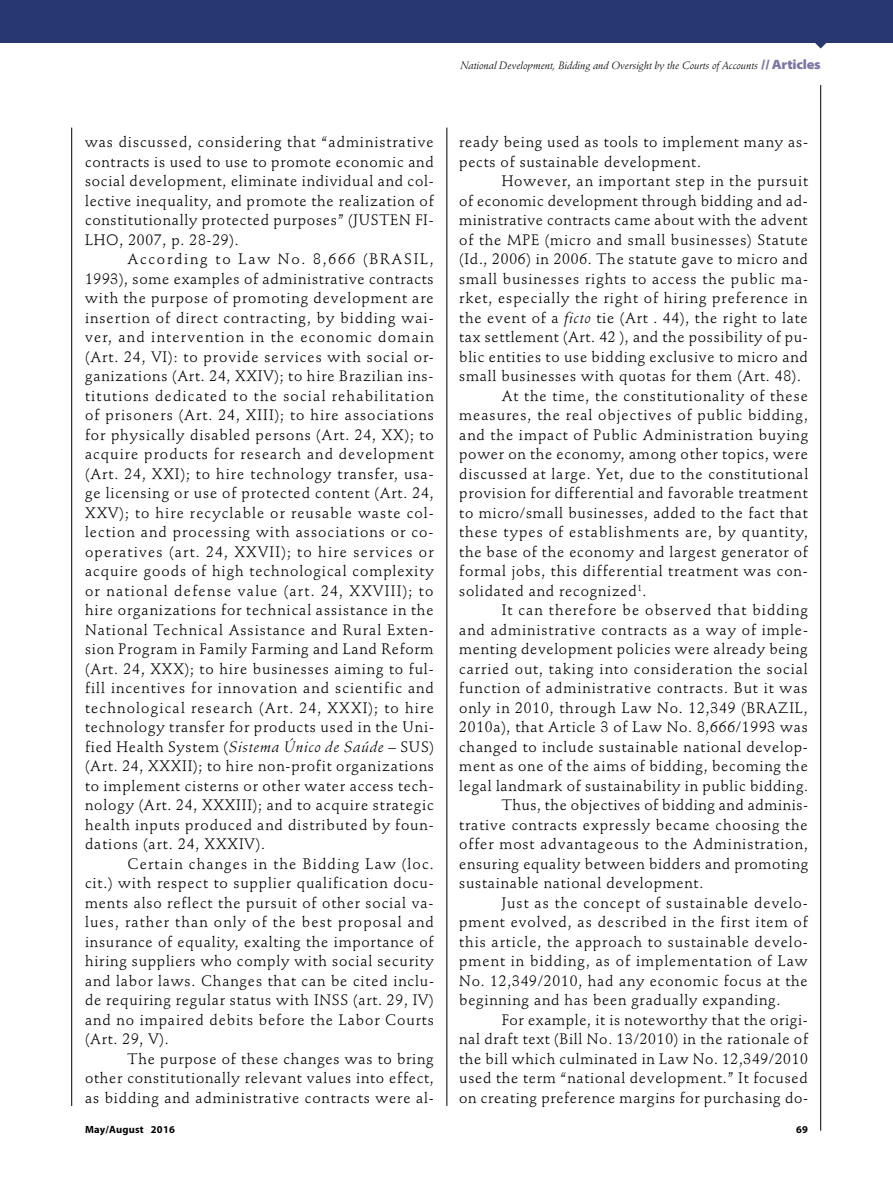
<style>
.page{position:relative;width:893px;height:1191px;background:#fff}
.page>*{position:absolute;margin:0;border:0;box-sizing:border-box;transform-origin:0 0}
.t1{font:15px/19.5px "Stempel Schneidler Std";letter-spacing:.05em;color:#000;text-align:justify}
.t2{font:15px "Stempel Schneidler Std";letter-spacing:.07em;color:#000}
.t3{font:italic 10.5px "Stempel Schneidler Std";color:#000}
.t4{font:700 10.5px "Myriad Pro";letter-spacing:.02em;color:#000}
.s1{font-family:"Myriad Pro";font-weight:900;font-style:normal;font-stretch:semi-expanded;font-size:13.5px;color:#7b77a2}
.s2{font-style:italic}
</style>
<div class="page">
<svg style="left:815px;top:43px;width:11px;height:6px"></svg>
<div style="left:0;top:0;width:893px;height:43px;background:#293771"></div>
<hr style="left:820px;top:85px;width:1px;height:1045px;background:#000">
<hr style="left:446px;top:128px;width:1px;height:978px;background:#000">
<hr style="left:71px;top:128px;width:1px;height:978px;background:#000">
<p class="t3" style="left:460px;top:59px;width:362px">National Development, Bidding and Oversight by the Courts of Accounts <span class="s1">// Articles</span></p>
<p class="t1" style="left:85px;top:132px;width:350px">was discussed, considering that “administrative contracts is used to use to promote economic and social development, eliminate individual and col&shy;lective inequality, and promote the realization of constitutionally protected purposes” (JUSTEN FI-LHO, 2007, p. 28-29).</p>
<p class="t1" style="left:85px;top:249px;width:350px;text-indent:43px">According to Law No. 8,666 (BRASIL, 1993), some examples of administrative contracts with the purpose of promoting development are insertion of direct contracting, by bidding wai&shy;ver, and intervention in the economic domain (Art. 24, VI): to provide services with social or&shy;ganizations (Art. 24, XXIV); to hire Brazilian ins&shy;titutions dedicated to the social rehabilitation of prisoners (Art. 24, XIII); to hire associations for physically disabled persons (Art. 24, XX); to acquire products for research and development (Art. 24, XXI); to hire technology transfer, usa&shy;ge licensing or use of protected content (Art. 24, XXV); to hire recyclable or reusable waste col&shy;lection and processing with associations or co&shy;operatives (art. 24, XXVII); to hire services or acquire goods of high technological complexity or national defense value (art. 24, XXVIII); to hire organizations for technical assistance in the National Technical Assistance and Rural Exten&shy;sion Program in Family Farming and Land Reform (Art. 24, XXX); to hire businesses aiming to ful&shy;fill incentives for innovation and scientific and technological research (Art. 24, XXXI); to hire technology transfer for products used in the Uni&shy;fied Health System (<span class="s2">Sistema Único de Saúde</span> – SUS) (Art. 24, XXXII); to hire non-profit organizations to implement cisterns or other water access tech&shy;nology (Art. 24, XXXIII); and to acquire strategic health inputs produced and distributed by foun&shy;dations (art. 24, XXXIV).</p>
<p class="t1" style="left:85px;top:854px;width:350px;text-indent:43px">Certain changes in the Bidding Law (loc. cit.) with respect to supplier qualification docu&shy;ments also reflect the pursuit of other social va&shy;lues, rather than only of the best proposal and insurance of equality, exalting the importance of hiring suppliers who comply with social security and labor laws. Changes that can be cited inclu&shy;de requiring regular status with INSS (art. 29, IV) and no impaired debits before the Labor Courts (Art. 29, V).</p>
<p class="t1" style="left:85px;top:1049px;width:350px;text-indent:43px">The purpose of these changes was to bring other constitutionally relevant values into effect, as bidding and administrative contracts were al-</p>
<p class="t1" style="left:459px;top:132px;width:350px">ready being used as tools to implement many as&shy;pects of sustainable development.</p>
<p class="t1" style="left:502px;top:171px;width:308px">However, an important step in the pursuit</p>
<p class="t1" style="left:459px;top:191px;width:350px">of economic development through bidding and ad-</p>
<p class="t1" style="left:459px;top:210px;width:350px">ministrative contracts came about with the advent</p>
<p class="t1" style="left:459px;top:230px;width:350px">of the MPE (micro and small businesses) Statute</p>
<p class="t1" style="left:459px;top:249px;width:350px">(Id., 2006) in 2006. The statute gave to micro and</p>
<p class="t1" style="left:459px;top:269px;width:350px">small businesses rights to access the public ma-</p>
<p class="t1" style="left:459px;top:288px;width:350px">rket, especially the right of hiring preference in</p>
<p class="t1" style="left:459px;top:308px;width:350px">the event of a <span class="s2">ficto</span> tie (Art . 44), the right to late</p>
<p class="t1" style="left:459px;top:327px;width:350px">tax settlement (Art. 42 ), and the possibility of pu-</p>
<p class="t1" style="left:459px;top:347px;width:350px">blic entities to use bidding exclusive to micro and</p>
<p class="t1" style="left:459px;top:366px;width:343px">small businesses with quotas for them (Art. 48).</p>
<p class="t1" style="left:502px;top:386px;width:308px">At the time, the constitutionality of these</p>
<p class="t1" style="left:459px;top:405px;width:350px">measures, the real objectives of public bidding,</p>
<p class="t1" style="left:459px;top:425px;width:350px">and the impact of Public Administration buying</p>
<p class="t1" style="left:459px;top:444px;width:350px">power on the economy, among other topics, were</p>
<p class="t1" style="left:459px;top:464px;width:350px">discussed at large. Yet, due to the constitutional</p>
<p class="t1" style="left:459px;top:483px;width:350px">provision for differential and favorable treatment</p>
<p class="t1" style="left:459px;top:503px;width:350px">to micro/small businesses, added to the fact that</p>
<p class="t2" style="left:459px;top:523px;width:350px">these types of establishments are, by quantity,</p>
<p class="t1" style="left:459px;top:542px;width:350px">the base of the economy and largest generator of</p>
<p class="t1" style="left:459px;top:561px;width:350px">formal jobs, this differential treatment was con-</p>
<p class="t1" style="left:459px;top:581px;width:189px">solidated and recognized<sup>1</sup>.</p>
<p class="t2" style="left:502px;top:601px;width:308px">It can therefore be observed that bidding</p>
<p class="t1" style="left:459px;top:620px;width:350px">and administrative contracts as a way of imple-</p>
<p class="t1" style="left:459px;top:639px;width:350px">menting development policies were already being</p>
<p class="t1" style="left:459px;top:659px;width:350px">carried out, taking into consideration the social</p>
<p class="t1" style="left:459px;top:678px;width:350px">function of administrative contracts. But it was</p>
<p class="t1" style="left:459px;top:698px;width:350px">only in 2010, through Law No. 12,349 (BRAZIL,</p>
<p class="t1" style="left:459px;top:717px;width:350px">2010a), that Article 3 of Law No. 8,666/1993 was</p>
<p class="t1" style="left:459px;top:737px;width:350px">changed to include sustainable national develop-</p>
<p class="t1" style="left:459px;top:756px;width:350px">ment as one of the aims of bidding, becoming the</p>
<p class="t1" style="left:459px;top:776px;width:350px">legal landmark of sustainability in public bidding.</p>
<p class="t1" style="left:502px;top:795px;width:308px">Thus, the objectives of bidding and adminis-</p>
<p class="t1" style="left:459px;top:815px;width:350px">trative contracts expressly became choosing the</p>
<p class="t1" style="left:459px;top:834px;width:350px">offer most advantageous to the Administration,</p>
<p class="t1" style="left:459px;top:854px;width:350px">ensuring equality between bidders and promoting</p>
<p class="t1" style="left:459px;top:873px;width:246px">sustainable national development.</p>
<p class="t1" style="left:502px;top:893px;width:308px">Just as the concept of sustainable develo-</p>
<p class="t1" style="left:459px;top:912px;width:350px">pment evolved, as described in the first item of</p>
<p class="t1" style="left:459px;top:932px;width:350px">this article, the approach to sustainable develo-</p>
<p class="t1" style="left:459px;top:951px;width:350px">pment in bidding, as of implementation of Law</p>
<p class="t1" style="left:459px;top:971px;width:350px">No. 12,349/2010, had any economic focus at the</p>
<p class="t1" style="left:459px;top:990px;width:323px">beginning and has been gradually expanding.</p>
<p class="t1" style="left:502px;top:1010px;width:308px">For example, it is noteworthy that the origi-</p>
<p class="t1" style="left:459px;top:1029px;width:350px">nal draft text (Bill No. 13/2010) in the rationale of</p>
<p class="t1" style="left:459px;top:1049px;width:350px">the bill which culminated in Law No. 12,349/2010</p>
<p class="t1" style="left:459px;top:1068px;width:350px">used the term “national development.” It focused</p>
<p class="t1" style="left:459px;top:1088px;width:350px">on creating preference margins for purchasing do-</p>
<p class="t4" style="left:85px;top:1123px;width:91px">May/August 2016</p>
<p class="t4" style="left:796px;top:1123px;width:13px">69</p>
</div>
